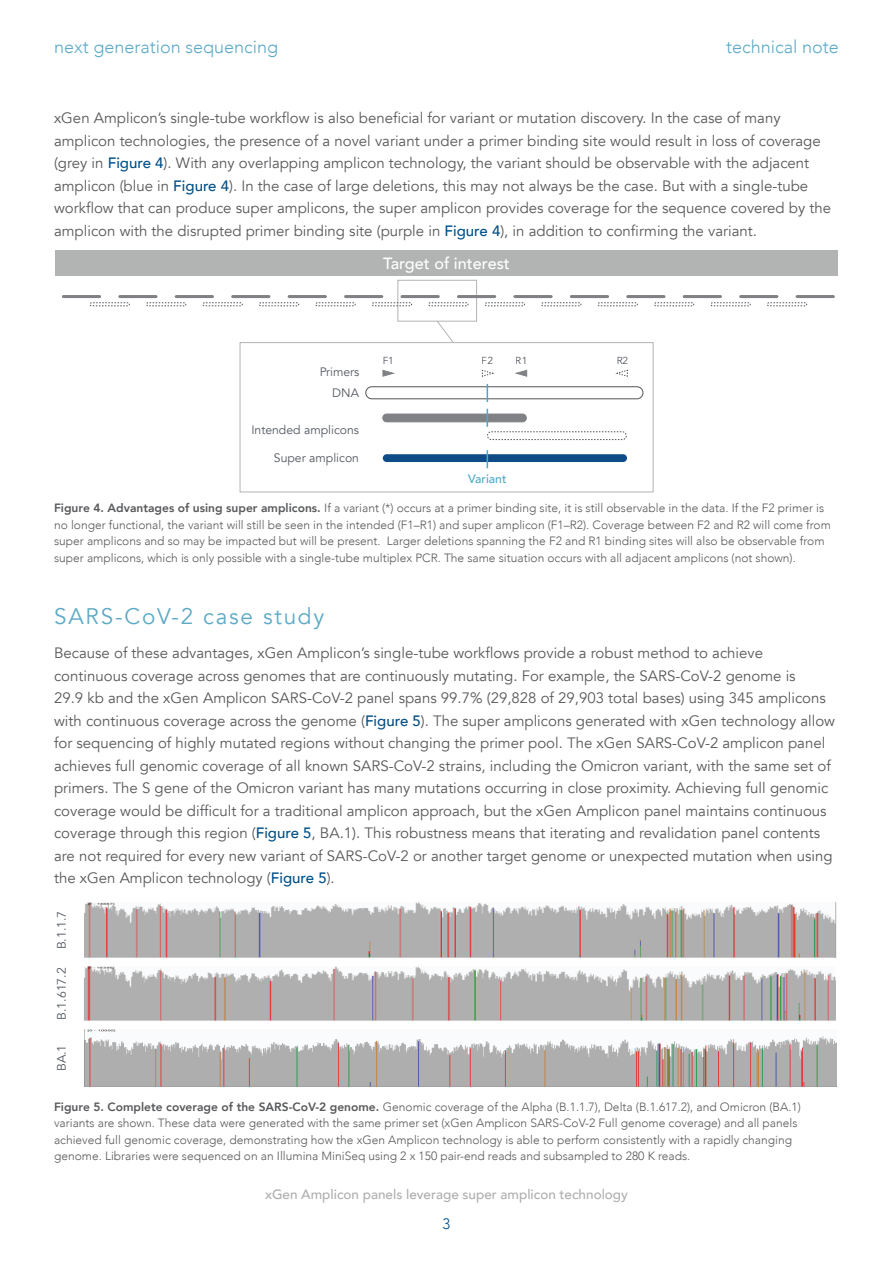
<style>
.page{position:relative;width:893px;height:1263px;background:#fff}
.page>*{position:absolute;margin:0;border:0;box-sizing:border-box;transform-origin:0 0}
.t1{font:22.5px "Avenir";letter-spacing:.08em;color:#5eaac6}
.t2{font:300 18px "Avenir";color:#5eaac6}
.t3{font:500 16.2px "Avenir";color:#fff}
.t4{font:15px/22.5px "Avenir";color:#58595b}
.t5{font:300 15px "Avenir";color:#005088}
.t6{font:500 13.5px "Avenir";color:#aeadaf}
.t7{font:12.3px "Avenir";color:#545960}
.t8{font:12.15px/20.9px "Avenir";color:#545960;text-align:right}
.t9{font:500 12.15px "Avenir";color:#4aa9c5}
.t10{font:300 12px/16.5px "Avenir";color:#58595b}
.t11{font:10.2px "Avenir";color:#545960}
.s1{font-weight:500;color:#005088}
.s2{font-weight:800}
</style>
<div class="page">
<div style="left:365px;top:386px;width:278px;height:13px;border:1px solid #54575b;border-radius:6px"></div>
<svg style="left:487px;top:384px;width:1px;height:18px"></svg>
<div style="left:383px;top:414px;width:143px;height:8px;background:#808184;border-radius:4px"></div>
<div style="left:383px;top:414px;width:143px;height:8px;border:1px solid #808184;border-radius:4px"></div>
<svg style="left:487px;top:409px;width:1px;height:18px"></svg>
<div style="left:487px;top:431px;width:140px;height:9px;border:1px dashed #54575b;border-radius:4px"></div>
<div style="left:383px;top:454px;width:244px;height:8px;background:#0e4c87;border-radius:4px"></div>
<svg style="left:487px;top:450px;width:1px;height:18px"></svg>
<svg style="left:383px;top:370px;width:11px;height:7px"></svg>
<svg style="left:516px;top:370px;width:11px;height:7px"></svg>
<svg style="left:481px;top:369px;width:14px;height:8px"></svg>
<svg style="left:615px;top:369px;width:13px;height:8px"></svg>
<div style="left:240px;top:342px;width:414px;height:150px;border:1px solid #b2b4b4"></div>
<svg style="left:436px;top:322px;width:19px;height:22px"></svg>
<div style="left:397px;top:280px;width:80px;height:42px;border:1px solid #b2b4b4"></div>
<hr style="left:63px;top:295px;width:37px;height:3px;background:#808184">
<div style="left:90px;top:302px;width:40px;height:4px;border:1px dashed #54575b;border-radius:2px"></div>
<hr style="left:120px;top:295px;width:36px;height:3px;background:#808184">
<div style="left:146px;top:302px;width:40px;height:4px;border:1px dashed #54575b;border-radius:2px"></div>
<hr style="left:176px;top:295px;width:37px;height:3px;background:#808184">
<div style="left:202px;top:302px;width:41px;height:4px;border:1px dashed #54575b;border-radius:2px"></div>
<hr style="left:233px;top:295px;width:36px;height:3px;background:#808184">
<div style="left:259px;top:302px;width:40px;height:4px;border:1px dashed #54575b;border-radius:2px"></div>
<hr style="left:289px;top:295px;width:36px;height:3px;background:#808184">
<div style="left:315px;top:302px;width:41px;height:4px;border:1px dashed #54575b;border-radius:2px"></div>
<hr style="left:346px;top:295px;width:36px;height:3px;background:#808184">
<div style="left:372px;top:302px;width:40px;height:4px;border:1px dashed #54575b;border-radius:2px"></div>
<hr style="left:402px;top:295px;width:36px;height:3px;background:#808184">
<div style="left:428px;top:302px;width:40px;height:4px;border:1px dashed #54575b;border-radius:2px"></div>
<hr style="left:458px;top:295px;width:37px;height:3px;background:#808184">
<div style="left:485px;top:302px;width:40px;height:4px;border:1px dashed #54575b;border-radius:2px"></div>
<hr style="left:515px;top:295px;width:36px;height:3px;background:#808184">
<div style="left:541px;top:302px;width:40px;height:4px;border:1px dashed #54575b;border-radius:2px"></div>
<hr style="left:571px;top:295px;width:37px;height:3px;background:#808184">
<div style="left:597px;top:302px;width:41px;height:4px;border:1px dashed #54575b;border-radius:2px"></div>
<hr style="left:628px;top:295px;width:36px;height:3px;background:#808184">
<div style="left:654px;top:302px;width:40px;height:4px;border:1px dashed #54575b;border-radius:2px"></div>
<hr style="left:684px;top:295px;width:36px;height:3px;background:#808184">
<div style="left:710px;top:302px;width:41px;height:4px;border:1px dashed #54575b;border-radius:2px"></div>
<hr style="left:741px;top:295px;width:36px;height:3px;background:#808184">
<div style="left:767px;top:302px;width:40px;height:4px;border:1px dashed #54575b;border-radius:2px"></div>
<hr style="left:797px;top:295px;width:36px;height:3px;background:#808184">
<div style="left:55px;top:251px;width:783px;height:25px;background:#b2b4b4"></div>
<img style="left:84px;top:966px;width:752px;height:55px">
<img style="left:84px;top:902px;width:753px;height:56px">
<img style="left:84px;top:1029px;width:752px;height:58px">
<p class="t2" style="left:54px;top:36px;width:226px">next generation sequencing</p>
<p class="t2" style="left:726px;top:36px;width:114px">technical note</p>
<p class="t4" style="left:54px;top:107px;width:779px">xGen Amplicon’s single-tube workflow is also beneficial for variant or mutation discovery. In the case of many amplicon technologies, the presence of a novel variant under a primer binding site would result in loss of coverage (grey in <span class="s1">Figure 4</span>). With any overlapping amplicon technology, the variant should be observable with the adjacent amplicon (blue in <span class="s1">Figure 4</span>). In the case of large deletions, this may not always be the case. But with a single-tube workflow that can produce super amplicons, the super amplicon provides coverage for the sequence covered by the amplicon with the disrupted primer binding site (purple in <span class="s1">Figure 4</span>), in addition to confirming the variant.</p>
<p class="t3" style="left:383px;top:249px;width:128px">Target of interest</p>
<p class="t8" style="left:319px;top:362px;width:42px">Primers<br>DNA</p>
<p class="t8" style="left:251px;top:420px;width:109px">Intended amplicons</p>
<p class="t8" style="left:274px;top:447px;width:87px">Super amplicon</p>
<p class="t11" style="left:382px;top:354px;width:13px">F1</p>
<p class="t11" style="left:482px;top:354px;width:13px">F2</p>
<p class="t11" style="left:516px;top:354px;width:13px">R1</p>
<p class="t11" style="left:616px;top:354px;width:13px">R2</p>
<p class="t9" style="left:468px;top:468px;width:40px">Variant</p>
<p class="t10" style="left:54px;top:500px;width:778px"><span class="s2">Figure 4. Advantages of using super amplicons.</span> If a variant (*) occurs at a primer binding site, it is still observable in the data. If the F2 primer is no longer functional, the variant will still be seen in the intended (F1–R1) and super amplicon (F1–R2). Coverage between F2 and R2 will come from super amplicons and so may be impacted but will be present. Larger deletions spanning the F2 and R1 binding sites will also be observable from super amplicons, which is only possible with a single-tube multiplex PCR. The same situation occurs with all adjacent amplicons (not shown).</p>
<h1 class="t1" style="left:54px;top:602px;width:272px">SARS-CoV-2 case study</h1>
<p class="t4" style="left:54px;top:642px;width:782px">Because of these advantages, xGen Amplicon’s single-tube workflows provide a robust method to achieve continuous coverage across genomes that are continuously mutating. For example, the SARS-CoV-2 genome is<br>29.9 kb and the xGen Amplicon SARS-CoV-2 panel spans 99.7% (29,828 of 29,903 total bases) using 345 amplicons with continuous coverage across the genome (<span class="s1">Figure 5</span>). The super amplicons generated with xGen technology allow for sequencing of highly mutated regions without changing the primer pool. The xGen SARS-CoV-2 amplicon panel achieves full genomic coverage of all known SARS-CoV-2 strains, including the Omicron variant, with the same set of primers. The S gene of the Omicron variant has many mutations occurring in close proximity. Achieving full genomic coverage would be difficult for a traditional amplicon approach, but the xGen Amplicon panel maintains continuous coverage through this region (<span class="s1">Figure 5</span>, BA.1). This robustness means that iterating and revalidation panel contents are not required for every new variant of SARS-CoV-2 or another target genome or unexpected mutation when using the xGen Amplicon technology (<span class="s1">Figure 5</span>).</p>
<p class="t7" style="left:54px;top:949px;width:40px;rotate:-90deg">B.1.1.7</p>
<p class="t7" style="left:54px;top:1020px;width:54px;rotate:-90deg">B.1.617.2</p>
<p class="t7" style="left:54px;top:1071px;width:28px;rotate:-90deg">BA.1</p>
<p class="t10" style="left:54px;top:1098px;width:748px"><span class="s2">Figure 5. Complete coverage of the SARS-CoV-2 genome.</span> Genomic coverage of the Alpha (B.1.1.7), Delta (B.1.617.2), and Omicron (BA.1) variants are shown. These data were generated with the same primer set (xGen Amplicon SARS-CoV-2 Full genome coverage) and all panels achieved full genomic coverage, demonstrating how the xGen Amplicon technology is able to perform consistently with a rapidly changing genome. Libraries were sequenced on an Illumina MiniSeq using 2 x 150 pair-end reads and subsampled to 280 K reads.</p>
<p class="t6" style="left:265px;top:1182px;width:364px">xGen Amplicon panels leverage super amplicon technology</p>
<p class="t5" style="left:443px;top:1214px;width:9px">3</p>
</div>
